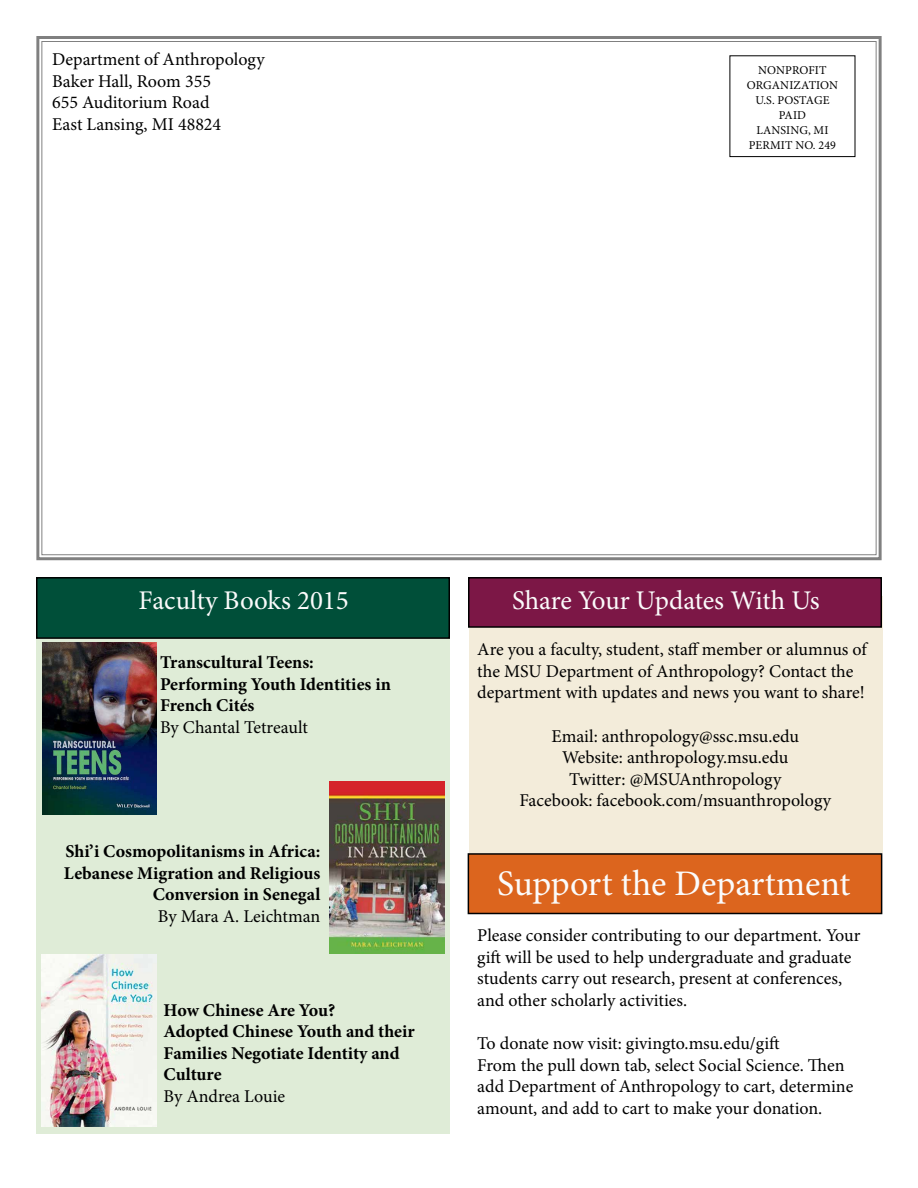
<style>
.page{position:relative;width:918px;height:1188px;background:#fff}
.page>*{position:absolute;margin:0;border:0;box-sizing:border-box;transform-origin:0 0}
.t1{font:36px "Minion Pro";color:#fbfbfb}
.t2{font:27px "Minion Pro";color:#fbfbfb}
.t3{font:18px/21.6px "Minion Pro";color:#000}
.t4{font:700 18px/21.6px "Minion Pro";color:#000}
.t5{font:12px/15px "Minion Pro";letter-spacing:.01em;color:#000;text-align:center}
</style>
<div class="page">
<div style="left:468px;top:854px;width:414px;height:60px;background:#dc651e"></div>
<div style="left:468px;top:853px;width:414px;height:61px;border:2px solid #000"></div>
<div style="left:36px;top:577px;width:414px;height:557px;background:#dfecd7"></div>
<svg style="left:36px;top:36px;width:846px;height:525px"></svg>
<div style="left:37px;top:578px;width:412px;height:60px;background:#004f39"></div>
<div style="left:36px;top:577px;width:414px;height:62px;border:2px solid #000"></div>
<div style="left:469px;top:597px;width:413px;height:256px;background:#f3ecda"></div>
<div style="left:469px;top:578px;width:412px;height:49px;background:#7c1746"></div>
<div style="left:468px;top:577px;width:414px;height:51px;border:2px solid #000"></div>
<img style="left:42px;top:642px;width:115px;height:172px">
<img style="left:329px;top:781px;width:115px;height:172px">
<img style="left:42px;top:954px;width:115px;height:173px">
<p class="t3" style="left:52px;top:49px;width:214px">Department of Anthropology<br>Baker Hall, Room 355<br>655 Auditorium Road<br>East Lansing, MI 48824</p>
<p class="t5" style="left:747px;top:62px;width:93px">NONPROFIT<br>ORGANIZATION<br>U.S. POSTAGE<br>PAID<br>LANSING, MI<br>PERMIT NO. 249</p>
<h2 class="t2" style="left:139px;top:583px;width:212px">Faculty Books 2015</h2>
<p class="t4" style="left:160px;top:652px;width:232px">Transcultural Teens:<br>Performing Youth Identities in<br>French Cités</p>
<p class="t3" style="left:160px;top:717px;width:149px">By Chantal Tetreault</p>
<p class="t4" style="left:64px;top:841px;width:258px;text-align:right">Shi’i Cosmopolitanisms in Africa:<br>Lebanese Migration and Religious<br>Conversion in Senegal</p>
<p class="t3" style="left:158px;top:906px;width:164px">By Mara A. Leichtman</p>
<p class="t4" style="left:164px;top:999px;width:252px">How Chinese Are You?<br>Adopted Chinese Youth and their<br>Families Negotiate Identity and<br>Culture</p>
<p class="t3" style="left:164px;top:1086px;width:123px">By Andrea Louie</p>
<h2 class="t2" style="left:512px;top:583px;width:309px">Share Your Updates With Us</h2>
<p class="t3" style="left:477px;top:639px;width:391px">Are you a faculty, student, staff member or alumnus of the MSU Department of Anthropology? Contact the department with updates and news you want to share!</p>
<p class="t3" style="left:519px;top:725px;width:313px;text-align:center">Email: anthropology@ssc.msu.edu Website: anthropology.msu.edu<br>Twitter: @MSUAnthropology<br>Facebook: facebook.com/msuanthropology</p>
<h1 class="t1" style="left:497px;top:860px;width:355px">Support the Department</h1>
<p class="t3" style="left:477px;top:925px;width:385px">Please consider contributing to our department. Your gift will be used to help undergraduate and graduate students carry out research, present at conferences, and other scholarly activities.</p>
<p class="t3" style="left:477px;top:1033px;width:378px">To donate now visit: givingto.msu.edu/gift<br>From the pull down tab, select Social Science. Then add Department of Anthropology to cart, determine amount, and add to cart to make your donation.</p>
</div>
